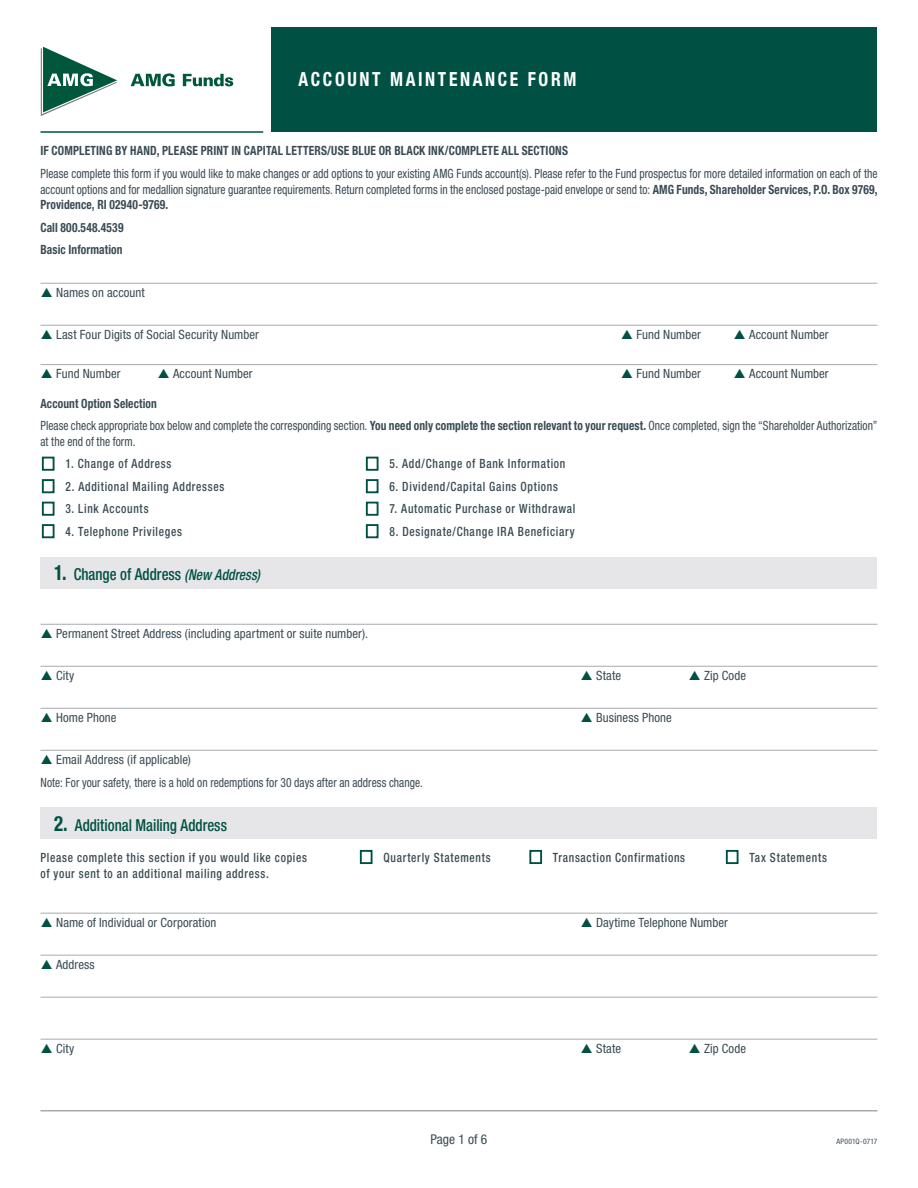
<style>
.page{position:relative;width:918px;height:1188px;background:#fff}
.page>*{position:absolute;margin:0;border:0;box-sizing:border-box;transform-origin:0 0}
.t1{font:700 condensed 19.5px "Helvetica Neue LT Std";letter-spacing:.15em;color:#fff;scale:.9 1}
.t2{font:500 condensed 16.5px "Helvetica Neue LT Std";color:#005143;scale:.9 1}
.t3{font:condensed 13.5px "Helvetica Neue LT Std";color:#3a4b54}
.t4{font:condensed 12.75px/15.8px "Helvetica Neue LT Std";letter-spacing:.005em;color:#3a4b54;text-align:justify;scale:.9 1}
.t5{font:condensed 12.75px/22.5px "Helvetica Neue LT Std";letter-spacing:.005em;color:#3a4b54}
.t6{font:500 condensed 12.75px "Helvetica Neue LT Std";letter-spacing:.06em;color:#3a4b54;scale:.9 1}
.t7{font:700 condensed 12.75px/22.5px "Helvetica Neue LT Std";letter-spacing:.015em;color:#3a4b54;scale:.9 1}
.t8{font:condensed 7.5px "Helvetica Neue LT Std";letter-spacing:.02em;color:#3a4b54}
.s1{font-weight:700}
.s2{font-weight:700;font-size:21px}
.s3{font-style:italic;font-size:15px}
</style>
<div class="page">
<div style="left:272px;top:27px;width:606px;height:105px;background:#005143"></div>
<hr style="left:40px;top:1110px;width:838px;height:2px;background:#a8aab0">
<hr style="left:40px;top:131px;width:223px;height:2px;background:#005143">
<svg style="left:41px;top:47px;width:76px;height:69px"></svg>
<svg style="left:131px;top:73px;width:44px;height:13px"></svg>
<svg style="left:183px;top:74px;width:50px;height:12px"></svg>
<hr style="left:40px;top:283px;width:838px;height:1px;background:#a8aab0">
<hr style="left:40px;top:325px;width:838px;height:1px;background:#a8aab0">
<hr style="left:40px;top:364px;width:838px;height:1px;background:#a8aab0">
<hr style="left:40px;top:624px;width:838px;height:1px;background:#a8aab0">
<hr style="left:40px;top:666px;width:838px;height:1px;background:#a8aab0">
<hr style="left:40px;top:708px;width:838px;height:1px;background:#a8aab0">
<hr style="left:40px;top:750px;width:838px;height:1px;background:#a8aab0">
<hr style="left:40px;top:913px;width:838px;height:1px;background:#a8aab0">
<hr style="left:40px;top:955px;width:838px;height:1px;background:#a8aab0">
<hr style="left:40px;top:997px;width:838px;height:1px;background:#a8aab0">
<hr style="left:40px;top:1039px;width:838px;height:1px;background:#a8aab0">
<div style="left:42px;top:457px;width:13px;height:14px;border:2px solid #005143"></div>
<div style="left:366px;top:457px;width:13px;height:14px;border:2px solid #005143"></div>
<div style="left:42px;top:479px;width:13px;height:14px;border:2px solid #005143"></div>
<div style="left:366px;top:479px;width:13px;height:14px;border:2px solid #005143"></div>
<div style="left:42px;top:502px;width:13px;height:14px;border:2px solid #005143"></div>
<div style="left:366px;top:502px;width:13px;height:14px;border:2px solid #005143"></div>
<div style="left:42px;top:524px;width:13px;height:14px;border:2px solid #005143"></div>
<div style="left:366px;top:524px;width:13px;height:14px;border:2px solid #005143"></div>
<div style="left:40px;top:557px;width:837px;height:32px;background:#e6e6e8"></div>
<div style="left:40px;top:808px;width:837px;height:31px;background:#e6e6e8"></div>
<div style="left:360px;top:850px;width:13px;height:14px;border:2px solid #005143"></div>
<div style="left:529px;top:850px;width:13px;height:14px;border:2px solid #005143"></div>
<div style="left:726px;top:850px;width:13px;height:14px;border:2px solid #005143"></div>
<h1 class="t1" style="left:298px;top:68px;width:310px">ACCOUNT MAINTENANCE FORM</h1>
<p class="t7" style="left:40px;top:139px;width:588px">IF COMPLETING BY HAND, PLEASE PRINT IN CAPITAL LETTERS/USE BLUE OR BLACK INK/COMPLETE ALL SECTIONS</p>
<p class="t4" style="left:40px;top:165px;width:932px">Please complete this form if you would like to make changes or add options to your existing AMG Funds account(s). Please refer to the Fund prospectus for more detailed information on each of the account options and for medallion signature guarantee requirements. Return completed forms in the enclosed postage-paid envelope or send to: <span class="s1">AMG Funds, Shareholder Services, P.O. Box 9769, Providence, RI 02940-9769.</span></p>
<p class="t7" style="left:40px;top:216px;width:94px">Call 800.548.4539<br>Basic Information</p>
<p class="t5" style="left:56px;top:281px;width:90px">Names on account</p>
<p class="t5" style="left:56px;top:323px;width:204px">Last Four Digits of Social Security Number</p>
<p class="t5" style="left:637px;top:323px;width:66px">Fund Number</p>
<p class="t5" style="left:749px;top:323px;width:81px">Account Number</p>
<p class="t5" style="left:56px;top:363px;width:66px">Fund Number</p>
<p class="t5" style="left:173px;top:363px;width:81px">Account Number</p>
<p class="t5" style="left:637px;top:363px;width:66px">Fund Number</p>
<p class="t5" style="left:749px;top:363px;width:81px">Account Number</p>
<p class="t4" style="left:40px;top:392px;width:932px;line-height:22.5px"><span class="s1">Account Option Selection<br></span>Please check appropriate box below and complete the corresponding section. <span class="s1">You need only complete the section relevant to your request.</span> Once completed, sign the “Shareholder Authorization”</p>
<p class="t4" style="left:40px;top:434px;width:107px">at the end of the form.</p>
<p class="t6" style="left:65px;top:456px;width:119px">1. Change of Address</p>
<p class="t6" style="left:389px;top:456px;width:197px">5. Add/Change of Bank Information</p>
<p class="t6" style="left:65px;top:479px;width:178px">2. Additional Mailing Addresses</p>
<p class="t6" style="left:389px;top:479px;width:189px">6. Dividend/Capital Gains Options</p>
<p class="t6" style="left:65px;top:501px;width:94px">3. Link Accounts</p>
<p class="t6" style="left:389px;top:501px;width:208px">7. Automatic Purchase or Withdrawal</p>
<p class="t6" style="left:65px;top:524px;width:131px">4. Telephone Privileges</p>
<p class="t6" style="left:389px;top:524px;width:207px">8. Designate/Change IRA Beneficiary</p>
<p class="t2" style="left:54px;top:565px;width:230px"><span class="s2">1.</span> Change of Address <span class="s3">(New Address)</span></p>
<p class="t5" style="left:56px;top:622px;width:314px">Permanent Street Address (including apartment or suite number).</p>
<p class="t5" style="left:56px;top:664px;width:20px">City</p>
<p class="t5" style="left:596px;top:664px;width:27px">State</p>
<p class="t5" style="left:704px;top:664px;width:43px">Zip Code</p>
<p class="t5" style="left:56px;top:706px;width:62px">Home Phone</p>
<p class="t5" style="left:596px;top:706px;width:77px">Business Phone</p>
<p class="t5" style="left:40px;top:748px;width:384px;text-indent:16px">Email Address (if applicable)<br>Note: For your safety, there is a hold on redemptions for 30 days after an address change.</p>
<p class="t2" style="left:54px;top:815px;width:194px"><span class="s2">2.</span> Additional Mailing Address</p>
<p class="t6" style="left:40px;top:850px;width:298px">Please complete this section if you would like copies</p>
<p class="t6" style="left:383px;top:850px;width:121px">Quarterly Statements</p>
<p class="t6" style="left:553px;top:850px;width:148px">Transaction Confirmations</p>
<p class="t6" style="left:749px;top:850px;width:88px">Tax Statements</p>
<p class="t6" style="left:40px;top:865px;width:255px">of your sent to an additional mailing address.</p>
<p class="t5" style="left:56px;top:911px;width:162px">Name of Individual or Corporation</p>
<p class="t5" style="left:596px;top:911px;width:133px">Daytime Telephone Number</p>
<p class="t5" style="left:56px;top:953px;width:40px">Address</p>
<p class="t5" style="left:56px;top:1037px;width:20px">City</p>
<p class="t5" style="left:596px;top:1037px;width:27px">State</p>
<p class="t5" style="left:704px;top:1037px;width:43px">Zip Code</p>
<p class="t3" style="left:431px;top:1131px;width:58px">Page 1 of 6</p>
<p class="t8" style="left:837px;top:1137px;width:42px">AP001Q-0717</p>
</div>
